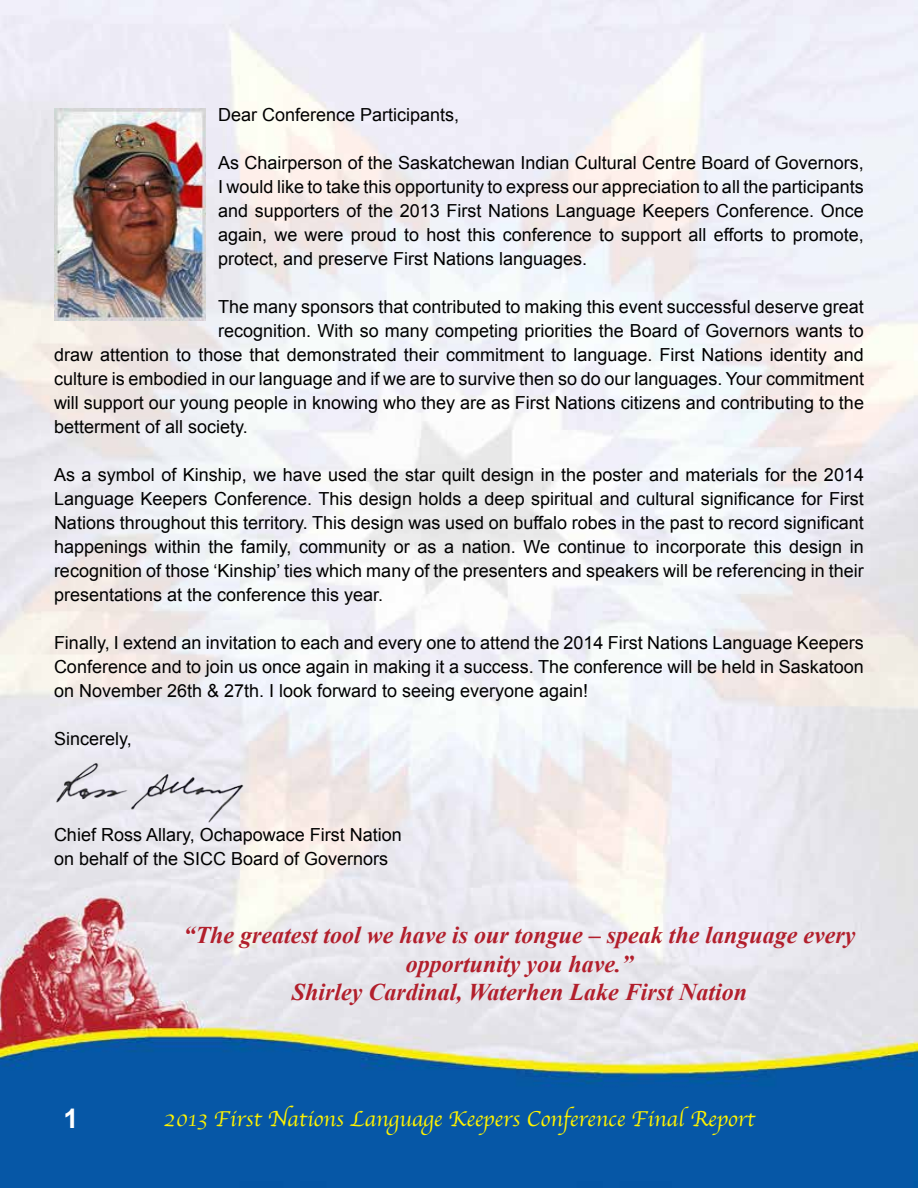
<style>
.page{position:relative;width:918px;height:1188px;background:#fff}
.page>*{position:absolute;margin:0;border:0;box-sizing:border-box;transform-origin:0 0}
.t1{font:700 27px "Arial";color:#fff}
.t2{font:italic 700 24px/28.8px "Times New Roman";color:#b21f2c;text-align:center}
.t3{font:22.5px "Apple Chancery";color:#fff200}
.t4{font:18px/24px "Arial";color:#000;text-align:justify}
</style>
<div class="page">
<img style="left:0;top:0;width:918px;height:1188px">
<img style="left:54px;top:108px;width:152px;height:213px">
<img style="left:36px;top:750px;width:227px;height:87px">
<p class="t4" style="left:218px;top:103px;width:243px">Dear Conference Participants,</p>
<p class="t4" style="left:218px;top:151px;width:647px">As Chairperson of the Saskatchewan Indian Cultural Centre Board of Governors, I would like to take this opportunity to express our appreciation to all the participants and supporters of the 2013 First Nations Language Keepers Conference. Once again, we were proud to host this conference to support all efforts to promote, protect, and preserve First Nations languages.</p>
<p class="t4" style="left:218px;top:295px;width:647px">The many sponsors that contributed to making this event successful deserve great</p>
<p class="t4" style="left:218px;top:319px;width:647px">recognition. With so many competing priorities the Board of Governors wants to</p>
<p class="t4" style="left:54px;top:343px;width:811px">draw attention to those that demonstrated their commitment to language. First Nations identity and</p>
<p class="t4" style="left:54px;top:367px;width:812px">culture is embodied in our language and if we are to survive then so do our languages. Your commitment</p>
<p class="t4" style="left:54px;top:391px;width:812px">will support our young people in knowing who they are as First Nations citizens and contributing to the</p>
<p class="t4" style="left:54px;top:415px;width:195px">betterment of all society.</p>
<p class="t4" style="left:54px;top:463px;width:812px">As a symbol of Kinship, we have used the star quilt design in the poster and materials for the 2014<br>Language Keepers Conference. This design holds a deep spiritual and cultural significance for First Nations throughout this territory. This design was used on buffalo robes in the past to record significant happenings within the family, community or as a nation. We continue to incorporate this design in recognition of those ‘Kinship’ ties which many of the presenters and speakers will be referencing in their presentations at the conference this year.</p>
<p class="t4" style="left:54px;top:631px;width:811px">Finally, I extend an invitation to each and every one to attend the 2014 First Nations Language Keepers Conference and to join us once again in making it a success. The conference will be held in Saskatoon on November 26th &amp; 27th. I look forward to seeing everyone again!</p>
<p class="t4" style="left:54px;top:727px;width:79px">Sincerely,</p>
<p class="t4" style="left:54px;top:823px;width:349px">Chief Ross Allary, Ochapowace First Nation on behalf of the SICC Board of Governors</p>
<h1 class="t1" style="left:64px;top:1101px;width:17px">1</h1>
<h2 class="t2" style="left:183px;top:920px;width:673px">“The greatest tool we have is our tongue – speak the language every opportunity you have.”<br>Shirley Cardinal, Waterhen Lake First Nation</h2>
<p class="t3" style="left:163px;top:1101px;width:593px">2013 First Nations Language Keepers Conference Final Report</p>
</div>
